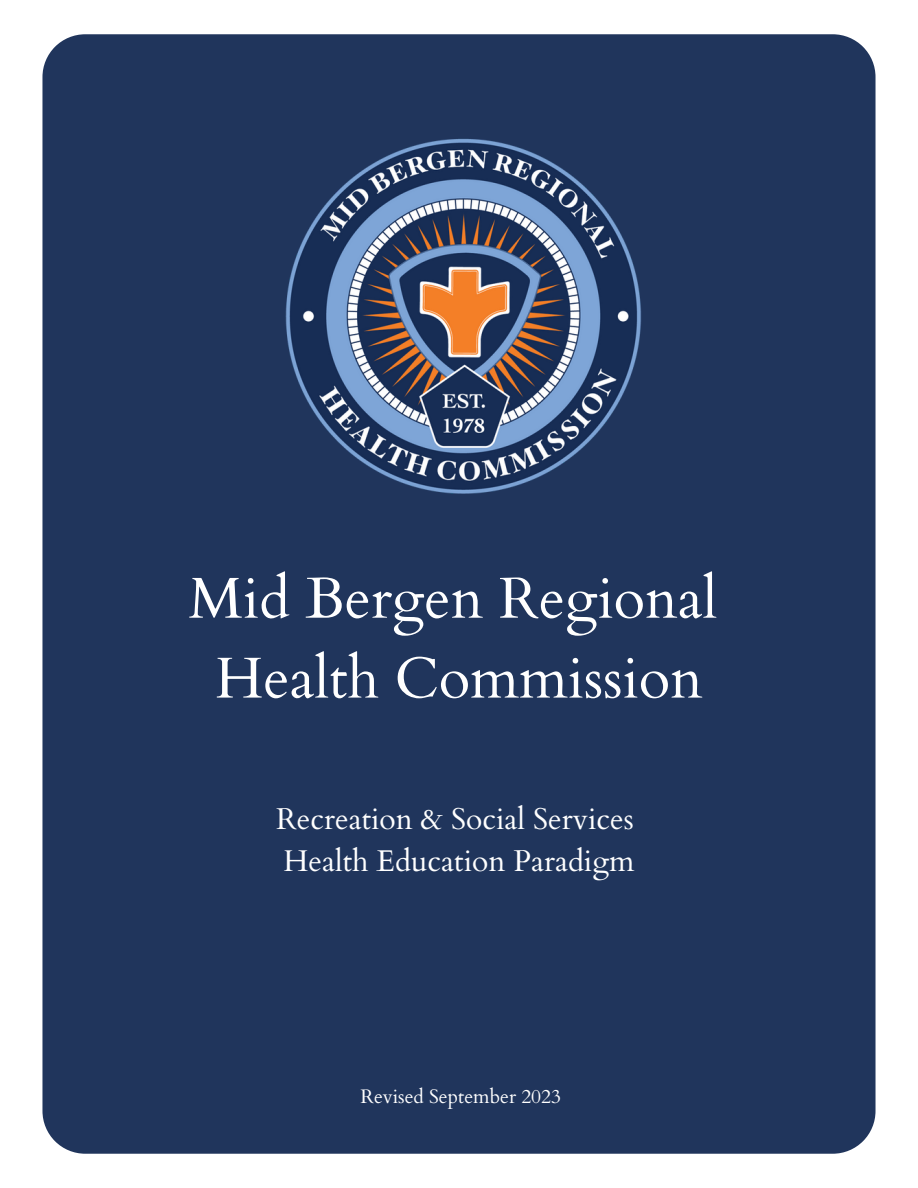
<style>
.page{position:relative;width:918px;height:1188px;background:#fff}
.page>*{position:absolute;margin:0;border:0;box-sizing:border-box;transform-origin:0 0}
.t1{font:57.75px "Cardo";color:#fff}
.t2{font:30px "Cardo";color:#fff}
.t3{font:19.5px "Cardo";color:#fff}
</style>
<div class="page">
<div style="left:42px;top:34px;width:834px;height:1120px;background:#20355c"></div>
<img style="left:255px;top:92px;width:408px;height:459px">
<p class="t1" style="left:189px;top:561px;width:530px">Mid Bergen Regional</p>
<p class="t1" style="left:215px;top:640px;width:489px">Health Commission</p>
<p class="t2" style="left:276px;top:800px;width:359px">Recreation &amp; Social Services</p>
<p class="t2" style="left:283px;top:841px;width:353px">Health Education Paradigm</p>
<p class="t3" style="left:361px;top:1083px;width:202px">Revised September 2023</p>
</div>
